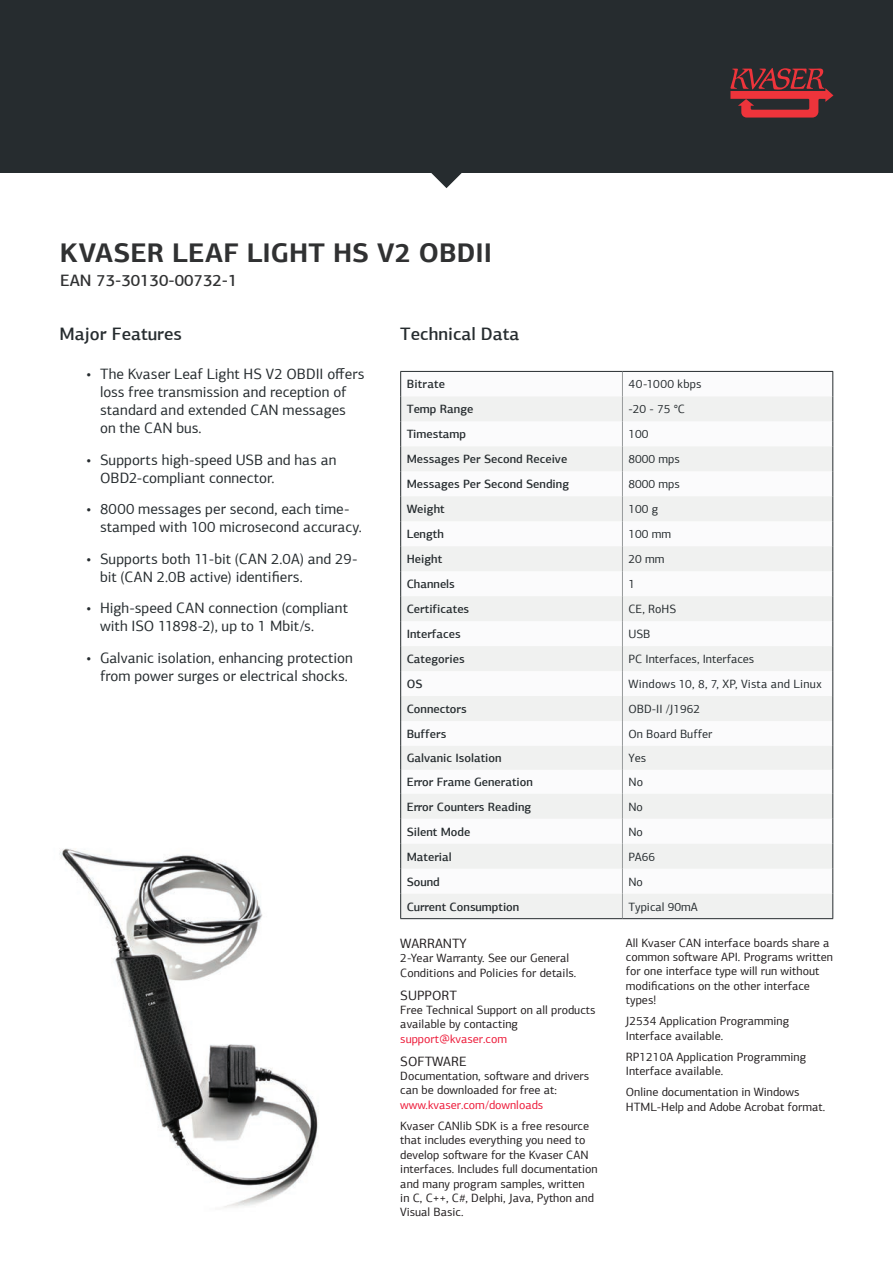
<style>
.page{position:relative;width:893px;height:1263px;background:#fff}
.page>*{position:absolute;margin:0;border:0;box-sizing:border-box;transform-origin:0 0}
.t1{font:700 27px "PF Agora Sans Pro";letter-spacing:.005em;color:#303132}
.Bullets{font:500 18px "PF Agora Sans Pro";color:#262c2f}
.t2{font:500 16.5px "PF Agora Sans Pro";color:#303132}
.t3{font:15px/18px "PF Agora Sans Pro";color:#262c2f}
.t4{font:13.5px "PF Agora Sans Pro";color:#231f20}
.t5{font:12px/14.4px "PF Agora Sans Pro";color:#231f20}
.t6{font:500 12px "PF Agora Sans Pro";color:#262c2f}
.t7{font:12px "PF Agora Sans Pro";color:#262c2f}
.t8{font:12px "PF Agora Sans Pro";letter-spacing:.025em;color:#262c2f}
.s1{color:#ed1a39}
</style>
<div class="page">
<svg style="left:430px;top:172px;width:33px;height:16px"></svg>
<div style="left:0;top:0;width:893px;height:172px;background:#262c2f"></div>
<svg style="left:401px;top:396px;width:431px;height:522px;fill:#f0f1f0"></svg>
<svg style="left:622px;top:372px;width:1px;height:546px"></svg>
<hr style="left:400px;top:371px;width:222px;height:1px;background:#262c2f">
<hr style="left:622px;top:371px;width:211px;height:1px;background:#262c2f">
<svg style="left:400px;top:372px;width:1px;height:546px"></svg>
<svg style="left:832px;top:372px;width:1px;height:546px"></svg>
<hr style="left:400px;top:918px;width:222px;height:1px;background:#262c2f">
<hr style="left:622px;top:918px;width:211px;height:1px;background:#262c2f">
<svg style="left:730px;top:68px;width:103px;height:50px"></svg>
<img style="left:59px;top:848px;width:260px;height:360px">
<p class="t1" style="left:60px;top:235px;width:434px">KVASER LEAF LIGHT HS V2 OBDII</p>
<p class="t2" style="left:60px;top:270px;width:179px">EAN 73-30130-00732-1</p>
<p class="Bullets" style="left:60px;top:323px;width:124px">Major Features</p>
<p class="Bullets" style="left:400px;top:323px;width:121px">Technical Data</p>
<p class="t3" style="left:100px;top:365px;width:266px;text-indent:-13px">• The Kvaser Leaf Light HS V2 OBDII offers loss free transmission and reception of standard and extended CAN messages on the CAN bus.</p>
<p class="t3" style="left:100px;top:451px;width:238px;text-indent:-13px">• Supports high-speed USB and has an<br>OBD2-compliant connector.</p>
<p class="t3" style="left:100px;top:500px;width:263px;text-indent:-13px">• 8000 messages per second, each time&shy;stamped with 100 microsecond accuracy.</p>
<p class="t3" style="left:100px;top:550px;width:259px;text-indent:-13px">• Supports both 11-bit (CAN 2.0A) and 29- bit (CAN 2.0B active) identifiers.</p>
<p class="t3" style="left:100px;top:599px;width:250px;text-indent:-13px">• High-speed CAN connection (compliant with ISO 11898-2), up to 1 Mbit/s.</p>
<p class="t3" style="left:87px;top:649px;width:268px;text-align:center">• Galvanic isolation, enhancing protection from power surges or electrical shocks.</p>
<p class="t6" style="left:407px;top:377px;width:40px">Bitrate</p>
<p class="t8" style="left:628px;top:377px;width:75px">40-1000 kbps</p>
<p class="t6" style="left:407px;top:402px;width:68px">Temp Range</p>
<p class="t7" style="left:628px;top:402px;width:58px">-20 - 75 °C</p>
<p class="t6" style="left:407px;top:427px;width:61px">Timestamp</p>
<p class="t7" style="left:628px;top:427px;width:22px">100</p>
<p class="t6" style="left:407px;top:452px;width:162px">Messages Per Second Receive</p>
<p class="t7" style="left:628px;top:452px;width:53px">8000 mps</p>
<p class="t6" style="left:407px;top:477px;width:164px">Messages Per Second Sending</p>
<p class="t7" style="left:628px;top:477px;width:53px">8000 mps</p>
<p class="t6" style="left:407px;top:502px;width:40px">Weight</p>
<p class="t7" style="left:628px;top:502px;width:31px">100 g</p>
<p class="t6" style="left:407px;top:527px;width:39px">Length</p>
<p class="t7" style="left:628px;top:527px;width:44px">100 mm</p>
<p class="t6" style="left:407px;top:552px;width:37px">Height</p>
<p class="t7" style="left:628px;top:552px;width:38px">20 mm</p>
<p class="t6" style="left:407px;top:577px;width:50px">Channels</p>
<p class="t7" style="left:628px;top:577px;width:8px">1</p>
<p class="t6" style="left:407px;top:602px;width:64px">Certificates</p>
<p class="t7" style="left:628px;top:602px;width:49px">CE, RoHS</p>
<p class="t6" style="left:407px;top:627px;width:55px">Interfaces</p>
<p class="t7" style="left:628px;top:627px;width:24px">USB</p>
<p class="t6" style="left:407px;top:652px;width:59px">Categories</p>
<p class="t7" style="left:628px;top:652px;width:127px">PC Interfaces, Interfaces</p>
<p class="t6" style="left:407px;top:677px;width:17px">OS</p>
<p class="t8" style="left:628px;top:677px;width:195px">Windows 10, 8, 7, XP, Vista and Linux</p>
<p class="t6" style="left:407px;top:702px;width:62px">Connectors</p>
<p class="t7" style="left:628px;top:702px;width:73px">OBD-II /J1962</p>
<p class="t6" style="left:407px;top:726px;width:41px">Buffers</p>
<p class="t7" style="left:628px;top:727px;width:85px">On Board Buffer</p>
<p class="t6" style="left:407px;top:751px;width:96px">Galvanic Isolation</p>
<p class="t7" style="left:628px;top:751px;width:19px">Yes</p>
<p class="t6" style="left:407px;top:775px;width:128px">Error Frame Generation</p>
<p class="t7" style="left:628px;top:775px;width:16px">No</p>
<p class="t6" style="left:407px;top:799px;width:126px">Error Counters Reading</p>
<p class="t7" style="left:628px;top:799px;width:16px">No</p>
<p class="t6" style="left:407px;top:824px;width:65px">Silent Mode</p>
<p class="t7" style="left:628px;top:824px;width:16px">No</p>
<p class="t6" style="left:407px;top:849px;width:47px">Material</p>
<p class="t7" style="left:628px;top:849px;width:28px">PA66</p>
<p class="t6" style="left:407px;top:874px;width:35px">Sound</p>
<p class="t7" style="left:628px;top:874px;width:16px">No</p>
<p class="t6" style="left:407px;top:899px;width:114px">Current Consumption</p>
<p class="t7" style="left:628px;top:899px;width:71px">Typical 90mA</p>
<p class="t4" style="left:400px;top:935px;width:68px">WARRANTY</p>
<p class="t5" style="left:400px;top:951px;width:177px">2-Year Warranty. See our General<br>Conditions and Policies for details.</p>
<p class="t4" style="left:400px;top:987px;width:58px">SUPPORT</p>
<p class="t5" style="left:400px;top:1003px;width:197px">Free Technical Support on all products available by contacting <span class="s1">support@kvaser.com</span></p>
<p class="t4" style="left:400px;top:1053px;width:68px">SOFTWARE</p>
<p class="t5" style="left:400px;top:1069px;width:190px">Documentation, software and drivers can be downloaded for free at: <span class="s1">www.kvaser.com/downloads</span></p>
<p class="t5" style="left:400px;top:1119px;width:199px">Kvaser CANlib SDK is a free resource that includes everything you need to develop software for the Kvaser CAN interfaces. Includes full documentation and many program samples, written<br>in C, C++, C#, Delphi, Java, Python and Visual Basic.</p>
<p class="t5" style="left:626px;top:935px;width:209px">All Kvaser CAN interface boards share a common software API. Programs written for one interface type will run without modifications on the other interface types!</p>
<p class="t5" style="left:626px;top:1014px;width:165px">J2534 Application Programming<br>Interface available.</p>
<p class="t5" style="left:626px;top:1049px;width:182px">RP1210A Application Programming<br>Interface available.</p>
<p class="t5" style="left:626px;top:1085px;width:201px">Online documentation in Windows<br>HTML-Help and Adobe Acrobat format.</p>
</div>
